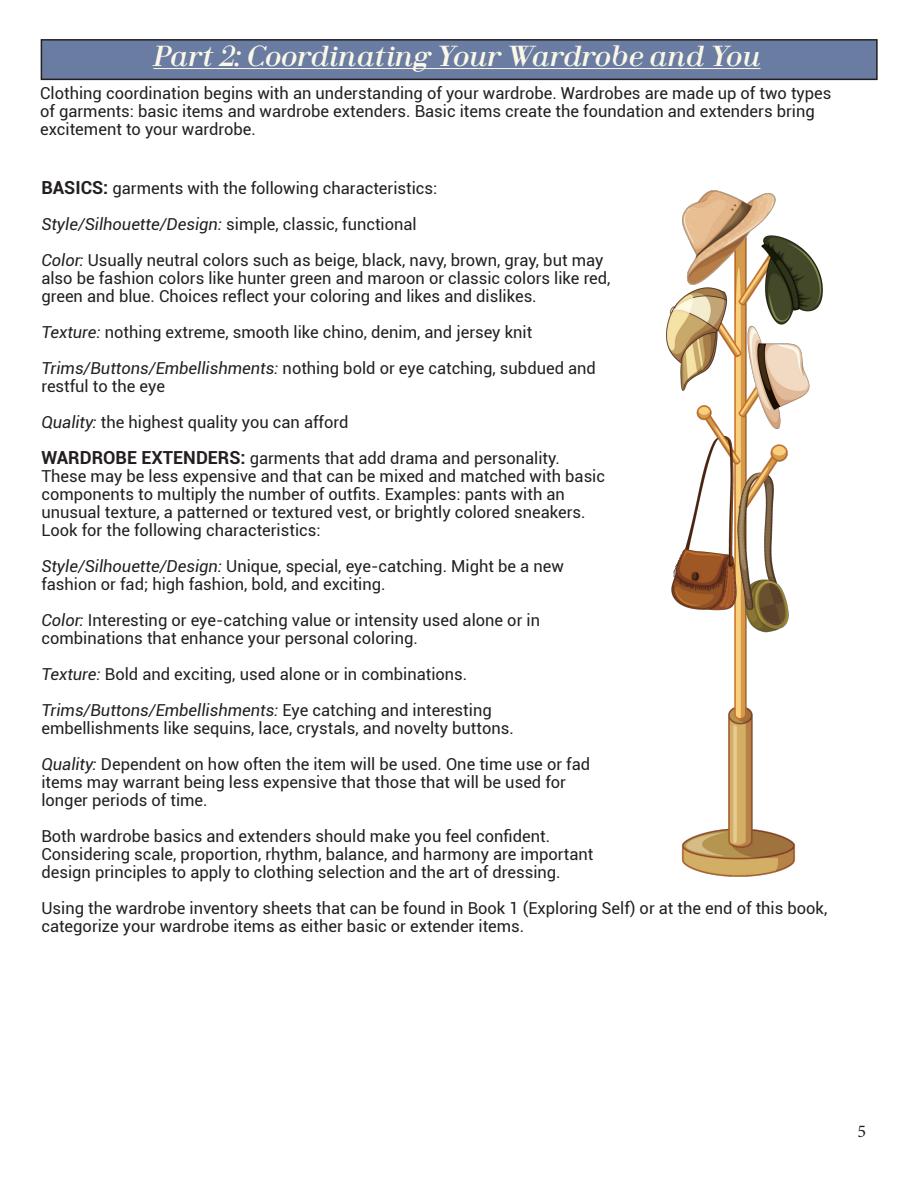
<style>
.page{position:relative;width:918px;height:1188px;background:#fff}
.page>*{position:absolute;margin:0;border:0;box-sizing:border-box;transform-origin:0 0}
.t1{font:italic 27px "Fin Serif Display";color:#faf8e7}
.t2{font:18px "Minion Pro";color:#231f20}
.t3{font:16.5px/18px "Roboto";color:#231f20}
.s1{font-weight:700;font-size:18px}
.s2{font-style:italic}
</style>
<div class="page">
<div style="left:41px;top:40px;width:836px;height:39px;background:#6b7ca2"></div>
<div style="left:41px;top:39px;width:837px;height:41px;border:2px solid #231f20"></div>
<hr style="left:153px;top:68px;width:608px;height:1px;background:#faf8e7">
<img style="left:666px;top:191px;width:157px;height:685px">
<p class="t1" style="left:153px;top:38px;width:609px">Part 2: Coordinating Your Wardrobe and You</p>
<p class="t3" style="left:40px;top:83px;width:793px">Clothing coordination begins with an understanding of your wardrobe. Wardrobes are made up of two types of garments: basic items and wardrobe extenders. Basic items create the foundation and extenders bring excitement to your wardrobe.</p>
<p class="t3" style="left:41px;top:178px;width:397px"><span class="s1">BASICS:</span> garments with the following characteristics:</p>
<p class="t3" style="left:41px;top:214px;width:377px"><span class="s2">Style/Silhouette/Design:</span> simple, classic, functional</p>
<p class="t3" style="left:41px;top:250px;width:571px"><span class="s2">Color:</span> Usually neutral colors such as beige, black, navy, brown, gray, but may also be fashion colors like hunter green and maroon or classic colors like red, green and blue. Choices reflect your coloring and likes and dislikes.</p>
<p class="t3" style="left:41px;top:322px;width:492px"><span class="s2">Texture:</span> nothing extreme, smooth like chino, denim, and jersey knit</p>
<p class="t3" style="left:41px;top:358px;width:556px"><span class="s2">Trims/Buttons/Embellishments:</span> nothing bold or eye catching, subdued and restful to the eye</p>
<p class="t3" style="left:41px;top:412px;width:309px"><span class="s2">Quality:</span> the highest quality you can afford</p>
<p class="t3" style="left:41px;top:448px;width:565px"><span class="s1">WARDROBE EXTENDERS:</span> garments that add drama and personality.<br>These may be less expensive and that can be mixed and matched with basic components to multiply the number of outfits. Examples: pants with an unusual texture, a patterned or textured vest, or brightly colored sneakers.<br>Look for the following characteristics:</p>
<p class="t3" style="left:41px;top:556px;width:524px"><span class="s2">Style/Silhouette/Design:</span> Unique, special, eye-catching. Might be a new fashion or fad; high fashion, bold, and exciting.</p>
<p class="t3" style="left:41px;top:610px;width:500px"><span class="s2">Color:</span> Interesting or eye-catching value or intensity used alone or in combinations that enhance your personal coloring.</p>
<p class="t3" style="left:41px;top:664px;width:427px"><span class="s2">Texture:</span> Bold and exciting, used alone or in combinations.</p>
<p class="t3" style="left:41px;top:700px;width:474px"><span class="s2">Trims/Buttons/Embellishments:</span> Eye catching and interesting embellishments like sequins, lace, crystals, and novelty buttons.</p>
<p class="t3" style="left:41px;top:754px;width:550px"><span class="s2">Quality:</span> Dependent on how often the item will be used. One time use or fad items may warrant being less expensive that those that will be used for longer periods of time.</p>
<p class="t3" style="left:41px;top:826px;width:553px">Both wardrobe basics and extenders should make you feel confident.<br>Considering scale, proportion, rhythm, balance, and harmony are important design principles to apply to clothing selection and the art of dressing.</p>
<p class="t3" style="left:41px;top:898px;width:787px">Using the wardrobe inventory sheets that can be found in Book 1 (Exploring Self) or at the end of this book, categorize your wardrobe items as either basic or extender items.</p>
<p class="t2" style="left:858px;top:1119px;width:10px">5</p>
</div>
